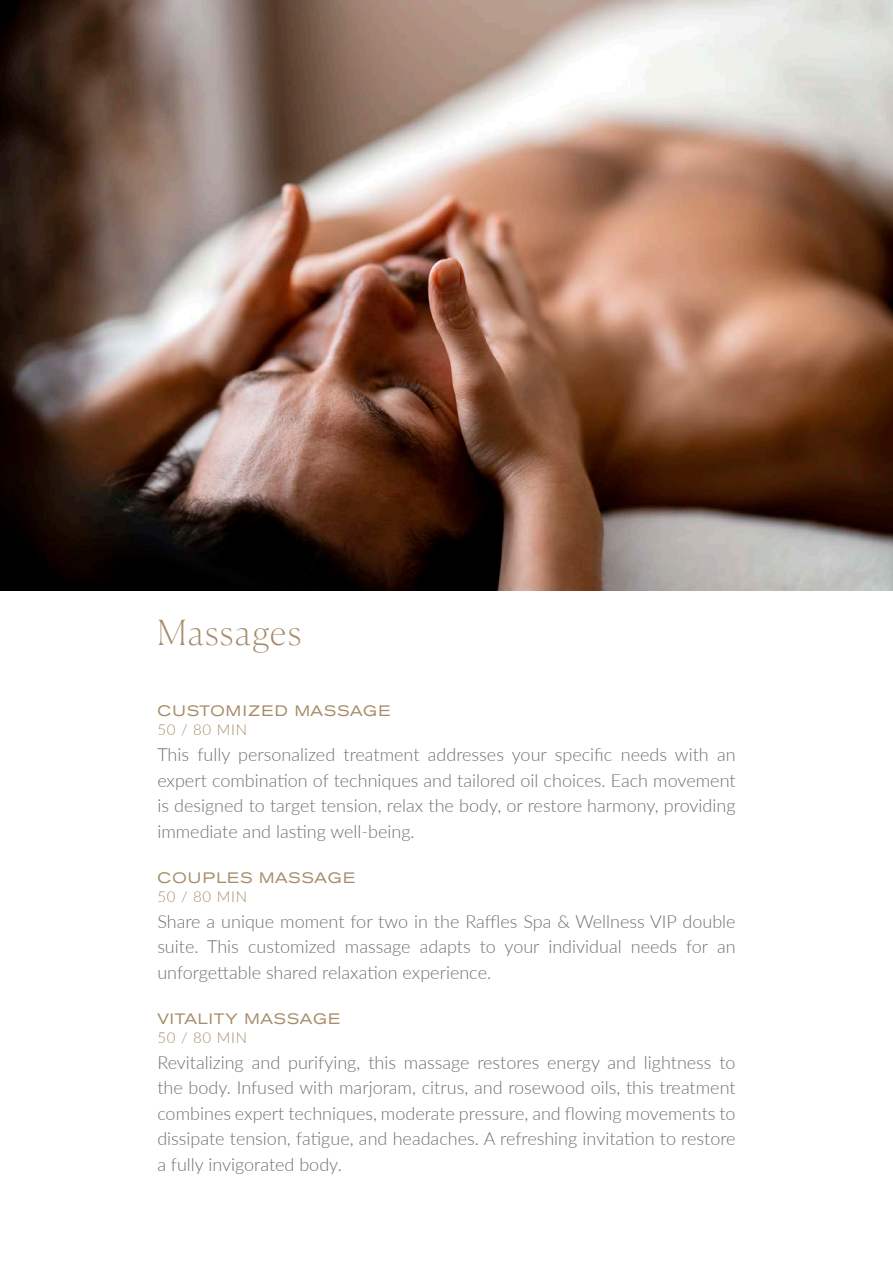
<style>
.page{position:relative;width:893px;height:1263px;background:#fff}
.page>*{position:absolute;margin:0;border:0;box-sizing:border-box;transform-origin:0 0}
.Style_de_paragraphe_2{font:100 34.5px "Canela";letter-spacing:.05em;color:#a68c68}
.Style_de_paragraphe_1{font:300 18px/25.5px "Lato";color:#6f7073;text-align:justify}
.Style_de_paragraphe_3{font:expanded 15px "Akzidenz Grotesk Pro";letter-spacing:.08em;color:#a68c68}
.Style_de_paragraphe_4{font:300 15px "Lato";letter-spacing:.05em;color:#a68c68}
.Style_de_paragraphe_3-2{font:expanded 15px "Akzidenz Grotesk Pro";letter-spacing:.06em;color:#a68c68}
</style>
<div class="page">
<img style="left:0;top:0;width:893px;height:590px">
<p class="Style_de_paragraphe_2" style="left:157px;top:605px;width:145px">Massages</p>
<p class="Style_de_paragraphe_3" style="left:157px;top:701px;width:235px">CUSTOMIZED MASSAGE</p>
<p class="Style_de_paragraphe_4" style="left:157px;top:720px;width:91px">50 / 80 MIN</p>
<p class="Style_de_paragraphe_1" style="left:157px;top:741px;width:580px">This fully personalized treatment addresses your specific needs with an expert combination of techniques and tailored oil choices. Each movement is designed to target tension, relax the body, or restore harmony, providing immediate and lasting well-being.</p>
<p class="Style_de_paragraphe_3" style="left:157px;top:867px;width:199px">COUPLES MASSAGE</p>
<p class="Style_de_paragraphe_4" style="left:157px;top:886px;width:91px">50 / 80 MIN</p>
<p class="Style_de_paragraphe_1" style="left:157px;top:908px;width:580px">Share a unique moment for two in the Raffles Spa &amp; Wellness VIP double suite. This customized massage adapts to your individual needs for an unforgettable shared relaxation experience.</p>
<p class="Style_de_paragraphe_3-2" style="left:157px;top:1008px;width:184px">VITALITY MASSAGE</p>
<p class="Style_de_paragraphe_4" style="left:157px;top:1027px;width:91px">50 / 80 MIN</p>
<p class="Style_de_paragraphe_1" style="left:157px;top:1049px;width:580px">Revitalizing and purifying, this massage restores energy and lightness to the body. Infused with marjoram, citrus, and rosewood oils, this treatment combines expert techniques, moderate pressure, and flowing movements to dissipate tension, fatigue, and headaches. A refreshing invitation to restore a fully invigorated body.</p>
</div>
